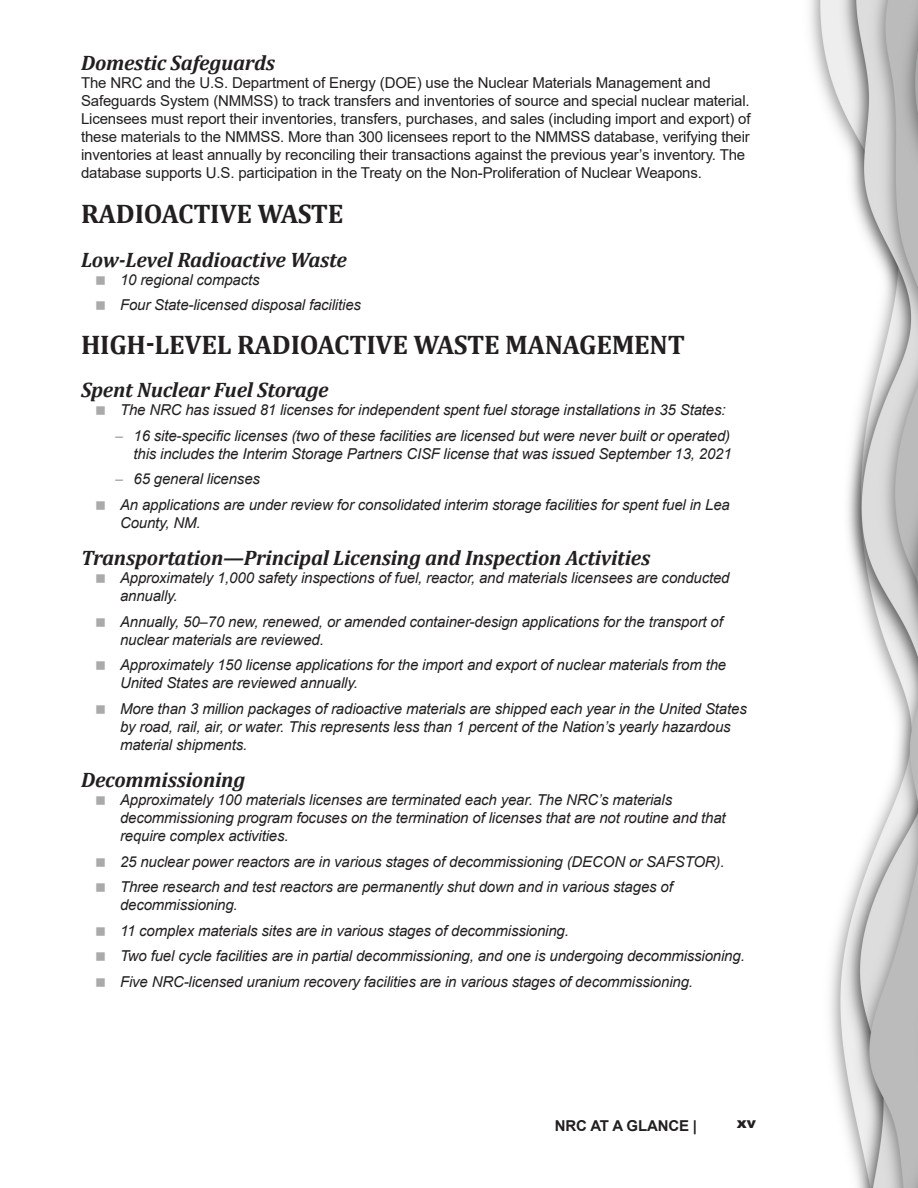
<style>
.page{position:relative;width:918px;height:1188px;background:#fff}
.page>*{position:absolute;margin:0;border:0;box-sizing:border-box;transform-origin:0 0}
.Header_1___Accomplis{font:700 27px "Cambria";letter-spacing:-.01em;color:#231f20}
.Heading_2_Glance{font:italic 700 21px "Cambria";letter-spacing:-.01em;color:#231f20}
.t1{font:italic 15px/18px "Arial";letter-spacing:-.01em;color:#231f20}
.ATAGLANCE_-_body_tex{font:15px/18px "Arial";letter-spacing:-.01em;color:#231f20}
.t2{font:700 15px "Arial";letter-spacing:-.01em;color:#231f20}
.t3{font:900 15px "Arial";color:#231f20}
.s1{font-weight:900;font-style:normal;color:#aaa}
</style>
<div class="page">
<img style="left:810px;top:0;width:108px;height:1188px">
<p class="Heading_2_Glance" style="left:81px;top:48px;width:196px">Domestic Safeguards</p>
<p class="ATAGLANCE_-_body_tex" style="left:81px;top:74px;width:671px">The NRC and the U.S. Department of Energy (DOE) use the Nuclear Materials Management and Safeguards System (NMMSS) to track transfers and inventories of source and special nuclear material.<br>Licensees must report their inventories, transfers, purchases, and sales (including import and export) of these materials to the NMMSS. More than 300 licensees report to the NMMSS database, verifying their inventories at least annually by reconciling their transactions against the previous year’s inventory. The database supports U.S. participation in the Treaty on the Non-Proliferation of Nuclear Weapons.</p>
<p class="Header_1___Accomplis" style="left:81px;top:195px;width:264px">RADIOACTIVE WASTE</p>
<p class="Heading_2_Glance" style="left:81px;top:245px;width:268px">Low-Level Radioactive Waste</p>
<p class="t1" style="left:120px;top:271px;width:141px">10 regional compacts</p>
<p class="t1" style="left:120px;top:296px;width:243px">Four State-licensed disposal facilities</p>
<p class="Header_1___Accomplis" style="left:81px;top:326px;width:605px">HIGH-LEVEL RADIOACTIVE WASTE MANAGEMENT</p>
<p class="Heading_2_Glance" style="left:81px;top:375px;width:249px">Spent Nuclear Fuel Storage</p>
<p class="t1" style="left:120px;top:401px;width:607px">The NRC has issued 81 licenses for independent spent fuel storage installations in 35 States:</p>
<p class="t1" style="left:116px;top:427px;width:618px;text-align:right"><span class="s1">–</span> 16 site-specific licenses (two of these facilities are licensed but were never built or operated) this includes the Interim Storage Partners CISF license that was issued September 13, 2021</p>
<p class="t1" style="left:116px;top:470px;width:146px"><span class="s1">–</span> 65 general licenses</p>
<p class="t1" style="left:120px;top:496px;width:611px">An applications are under review for consolidated interim storage facilities for spent fuel in Lea<br>County, NM.</p>
<p class="Heading_2_Glance" style="left:81px;top:543px;width:571px">Transportation—Principal Licensing and Inspection Activities</p>
<p class="t1" style="left:120px;top:569px;width:611px">Approximately 1,000 safety inspections of fuel, reactor, and materials licensees are conducted annually.</p>
<p class="t1" style="left:120px;top:613px;width:604px">Annually, 50–70 new, renewed, or amended container-design applications for the transport of nuclear materials are reviewed.</p>
<p class="t1" style="left:120px;top:656px;width:608px">Approximately 150 license applications for the import and export of nuclear materials from the<br>United States are reviewed annually.</p>
<p class="t1" style="left:120px;top:700px;width:628px">More than 3 million packages of radioactive materials are shipped each year in the United States by road, rail, air, or water. This represents less than 1 percent of the Nation’s yearly hazardous material shipments.</p>
<p class="Heading_2_Glance" style="left:81px;top:765px;width:166px">Decommissioning</p>
<p class="t1" style="left:120px;top:791px;width:607px">Approximately 100 materials licenses are terminated each year. The NRC’s materials decommissioning program focuses on the termination of licenses that are not routine and that require complex activities.</p>
<p class="t1" style="left:120px;top:853px;width:606px">25 nuclear power reactors are in various stages of decommissioning (DECON or SAFSTOR).</p>
<p class="t1" style="left:120px;top:878px;width:554px">Three research and test reactors are permanently shut down and in various stages of decommissioning.</p>
<p class="t1" style="left:120px;top:922px;width:450px">11 complex materials sites are in various stages of decommissioning.</p>
<p class="t1" style="left:120px;top:947px;width:626px">Two fuel cycle facilities are in partial decommissioning, and one is undergoing decommissioning.</p>
<p class="t1" style="left:120px;top:973px;width:575px">Five NRC-licensed uranium recovery facilities are in various stages of decommissioning.</p>
<p class="t2" style="left:555px;top:1115px;width:144px">NRC AT A GLANCE |</p>
<p class="t3" style="left:737px;top:1112px;width:21px">xv</p>
</div>
